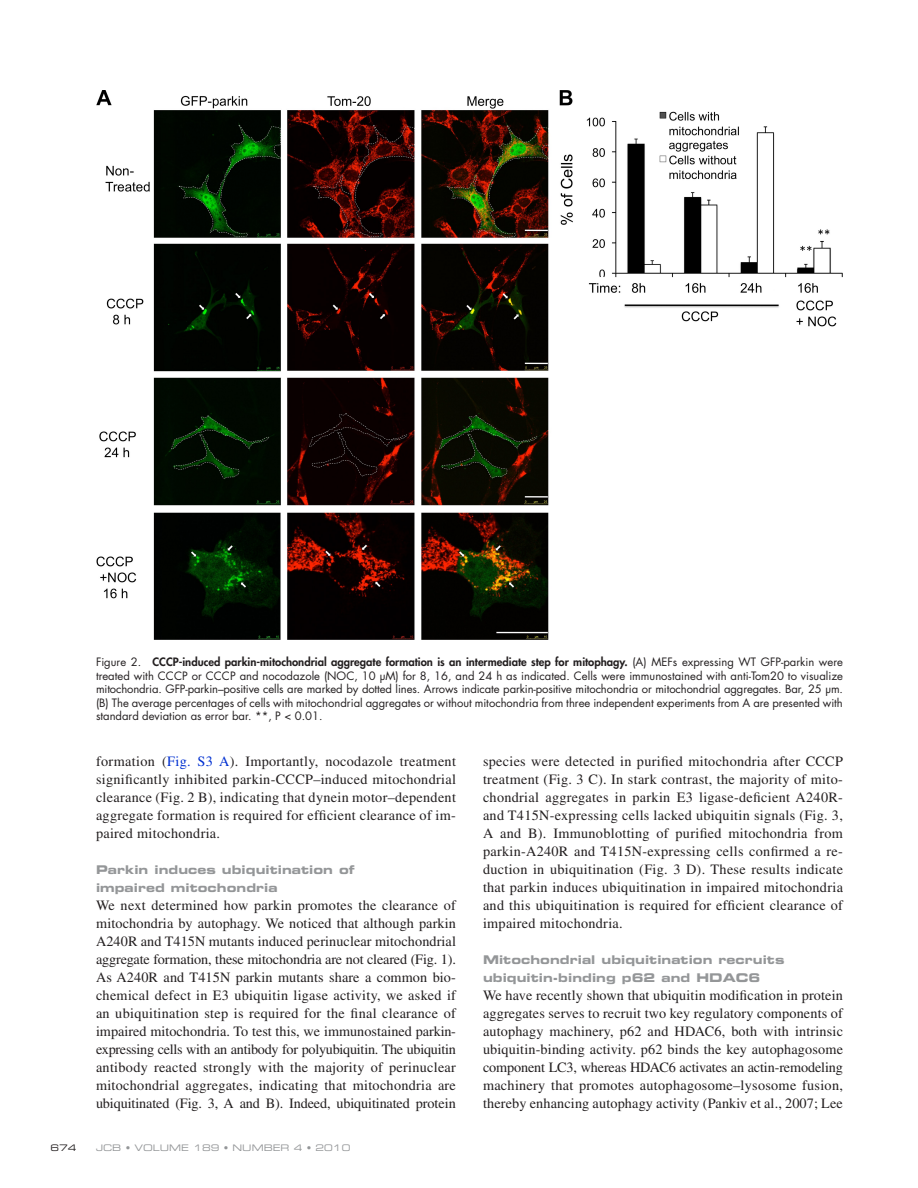
<style>
.page{position:relative;width:918px;height:1188px;background:#fff}
.page>*{position:absolute;margin:0;border:0;box-sizing:border-box;transform-origin:0 0}
.t1{font:14.25px/18px "Times LT Std";letter-spacing:.01em;color:#231f20;text-align:justify}
.t2{font:12px/18px "Eurostile LT Std Bold Ex 2";letter-spacing:.005em;color:#949698}
.t3{font:11.25px/13.5px "Futura Std";color:#231f20;text-align:justify}
.t4{font:9px "Eurostile LT Std Ex 2";color:#949698}
.t5{font:9px "Eurostile LT Std Ex 2";color:#231f20}
.s1{font-weight:800}
.s2{color:#0030d1}
</style>
<div class="page">
<img style="left:96px;top:90px;width:747px;height:549px">
<p class="t3" style="left:96px;top:655px;width:749px">Figure 2. <span class="s1">CCCP-induced parkin-mitochondrial aggregate formation is an intermediate step for mitophagy.</span> (A) MEFs expressing WT GFP-parkin were treated with CCCP or CCCP and nocodazole (NOC, 10 µM) for 8, 16, and 24 h as indicated. Cells were immunostained with anti-Tom20 to visualize mitochondria. GFP-parkin–positive cells are marked by dotted lines. Arrows indicate parkin-positive mitochondria or mitochondrial aggregates. Bar, 25 µm. (B) The average percentages of cells with mitochondrial aggregates or without mitochondria from three independent experiments from A are presented with standard deviation as error bar. **, P &lt; 0.01.</p>
<p class="t1" style="left:96px;top:752px;width:362px">formation (<span class="s2">Fig. S3 A</span>). Importantly, nocodazole treatment significantly inhibited parkin-CCCP–induced mitochondrial clearance (Fig. 2 B), indicating that dynein motor–dependent aggregate formation is required for efficient clearance of im&shy;paired mitochondria.</p>
<p class="t2" style="left:96px;top:860px;width:260px">Parkin induces ubiquitination of impaired mitochondria</p>
<p class="t1" style="left:96px;top:896px;width:362px">We next determined how parkin promotes the clearance of mitochondria by autophagy. We noticed that although parkin A240R and T415N mutants induced perinuclear mitochondrial aggregate formation, these mitochondria are not cleared (Fig. 1).<br>As A240R and T415N parkin mutants share a common bio&shy;chemical defect in E3 ubiquitin ligase activity, we asked if an ubiquitination step is required for the final clearance of impaired mitochondria. To test this, we immunostained parkin&shy;expressing cells with an antibody for polyubiquitin. The ubiquitin antibody reacted strongly with the majority of perinuclear mitochondrial aggregates, indicating that mitochondria are ubiquitinated (Fig. 3, A and B). Indeed, ubiquitinated protein</p>
<p class="t5" style="left:50px;top:1142px;width:28px">674</p>
<p class="t4" style="left:96px;top:1142px;width:256px">JCB • VOLUME 189 • NUMBER 4 • 2010</p>
<p class="t1" style="left:483px;top:752px;width:362px">species were detected in purified mitochondria after CCCP treatment (Fig. 3 C). In stark contrast, the majority of mito&shy;chondrial aggregates in parkin E3 ligase-deficient A240R&shy;and T415N-expressing cells lacked ubiquitin signals (Fig. 3, A and B). Immunoblotting of purified mitochondria from parkin-A240R and T415N-expressing cells confirmed a re&shy;duction in ubiquitination (Fig. 3 D). These results indicate that parkin induces ubiquitination in impaired mitochondria and this ubiquitination is required for efficient clearance of impaired mitochondria.</p>
<p class="t2" style="left:483px;top:950px;width:303px">Mitochondrial ubiquitination recruits ubiquitin-binding p62 and HDAC6</p>
<p class="t1" style="left:483px;top:986px;width:362px">We have recently shown that ubiquitin modification in protein aggregates serves to recruit two key regulatory components of autophagy machinery, p62 and HDAC6, both with intrinsic ubiquitin-binding activity. p62 binds the key autophagosome component LC3, whereas HDAC6 activates an actin-remodeling machinery that promotes autophagosome–lysosome fusion, thereby enhancing autophagy activity (Pankiv et al., 2007; Lee</p>
</div>
